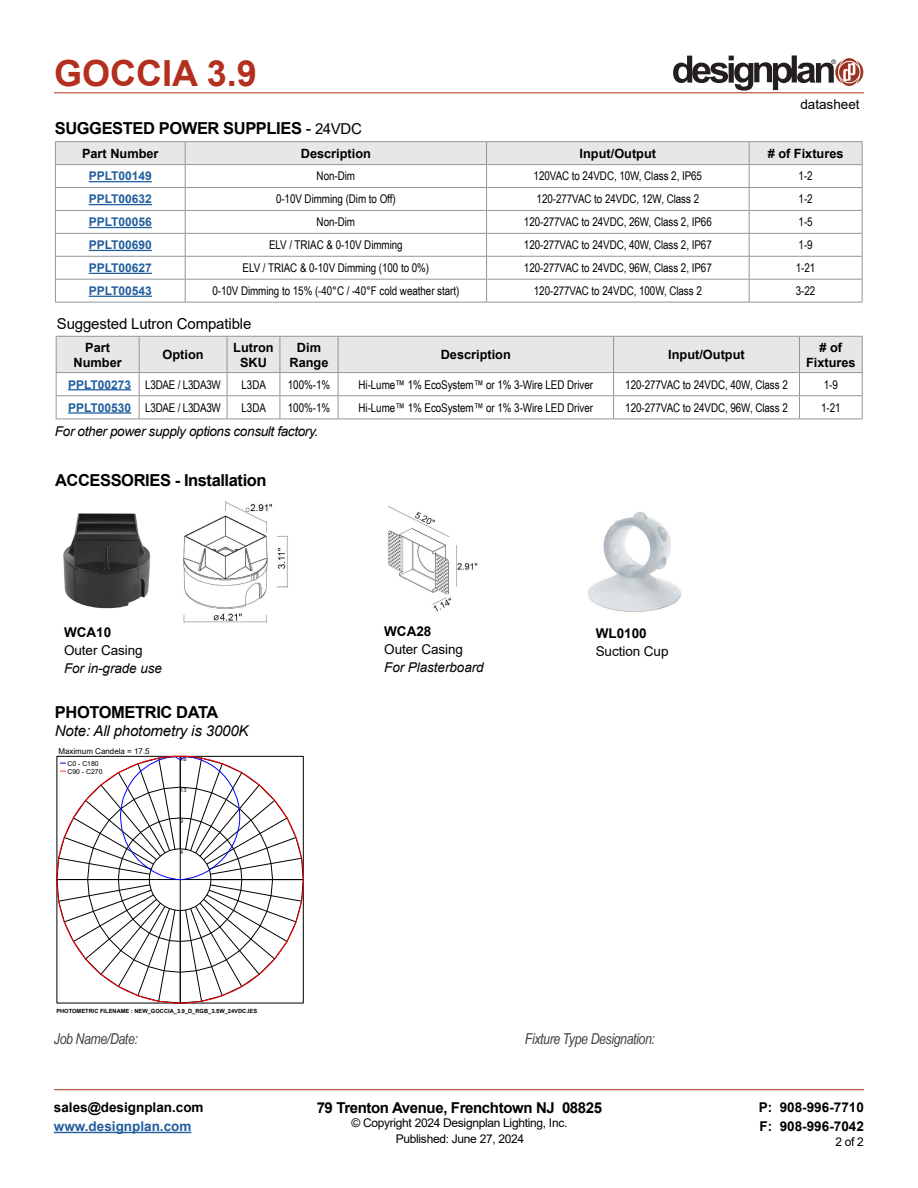
<style>
.page{position:relative;width:918px;height:1188px;background:#fff}
.page>*{position:absolute;margin:0;border:0;box-sizing:border-box;transform-origin:0 0}
.t1{font:700 36px "Arial";color:#b32f1e}
.t2{font:700 16.5px "Arial";letter-spacing:-.025em;color:#000}
.t3{font:italic 15px "Arial Narrow";letter-spacing:-.025em;color:#414042}
.t4{font:700 15px "Arial";letter-spacing:-.025em;color:#000}
.t5{font:italic 15px "Arial";letter-spacing:-.01em;color:#000}
.t6{font:15px "Arial";letter-spacing:-.01em;color:#000}
.t7{font:700 13.5px/19.5px "Arial";color:#000}
.t8{font:13.5px "Arial";letter-spacing:-.005em;color:#000}
.t9{font:italic 13.5px "Arial";letter-spacing:-.025em;color:#000}
.t10{font:italic 13.5px "Arial";letter-spacing:-.005em;color:#000}
.t11{font:700 13.5px "Arial";color:#215e9e}
.t12{font:700 12.75px/15px "Arial";color:#000;text-align:center}
.t13{font:12px "Arial Narrow";letter-spacing:-.005em;color:#000}
.t14{font:12px "Arial";letter-spacing:-.025em;color:#000}
.t15{font:700 12px "Arial";color:#215e9e}
.t16{font:7.95px "Arial";color:#000}
.t17{font:6.9px/7.6px "Arial";color:#000}
.t18{font:6.3px "Helvetica";color:#231f20}
.t19{font:700 5.7px "Arial";color:#000}
.t20{font:5.55px "Arial";color:#000}
.s1{font-weight:400}
.s2{font-weight:400;font-size:15px}
.s3{font-family:"Arial";font-weight:700;color:#215e9e}
</style>
<div class="page">
<hr style="left:54px;top:93px;width:810px;height:1px;background:#b32f1e">
<hr style="left:54px;top:1089px;width:810px;height:1px;background:#b32f1e">
<hr style="left:54px;top:1132px;width:137px;height:1px;background:#215e9e">
<svg style="left:673px;top:55px;width:190px;height:36px"></svg>
<img style="left:588px;top:512px;width:93px;height:100px">
<hr style="left:55px;top:302px;width:130px;height:1px;background:#939598">
<hr style="left:185px;top:302px;width:302px;height:1px;background:#939598">
<hr style="left:487px;top:302px;width:262px;height:1px;background:#939598">
<hr style="left:749px;top:302px;width:114px;height:1px;background:#939598">
<hr style="left:55px;top:141px;width:130px;height:1px;background:#939598">
<hr style="left:185px;top:141px;width:302px;height:1px;background:#939598">
<hr style="left:487px;top:141px;width:262px;height:1px;background:#939598">
<hr style="left:749px;top:141px;width:114px;height:1px;background:#939598">
<svg style="left:55px;top:142px;width:808px;height:160px"></svg>
<hr style="left:89px;top:181px;width:63px;height:1px;background:#215e9e">
<hr style="left:89px;top:204px;width:63px;height:1px;background:#215e9e">
<hr style="left:89px;top:227px;width:63px;height:1px;background:#215e9e">
<hr style="left:89px;top:250px;width:63px;height:1px;background:#215e9e">
<hr style="left:89px;top:273px;width:63px;height:1px;background:#215e9e">
<hr style="left:89px;top:296px;width:63px;height:1px;background:#215e9e">
<svg style="left:59px;top:756px;width:245px;height:245px"></svg>
<img style="left:63px;top:513px;width:88px;height:96px">
<img style="left:183px;top:501px;width:105px;height:122px">
<img style="left:388px;top:506px;width:90px;height:106px">
<hr style="left:56px;top:419px;width:83px;height:1px;background:#939598">
<hr style="left:139px;top:419px;width:88px;height:1px;background:#939598">
<hr style="left:227px;top:419px;width:53px;height:1px;background:#939598">
<hr style="left:280px;top:419px;width:58px;height:1px;background:#939598">
<hr style="left:338px;top:419px;width:276px;height:1px;background:#939598">
<hr style="left:614px;top:419px;width:185px;height:1px;background:#939598">
<hr style="left:799px;top:419px;width:64px;height:1px;background:#939598">
<svg style="left:56px;top:337px;width:807px;height:82px"></svg>
<hr style="left:56px;top:336px;width:83px;height:1px;background:#939598">
<hr style="left:56px;top:337px;width:1px;height:35px;background:#939598">
<hr style="left:139px;top:336px;width:88px;height:1px;background:#939598">
<hr style="left:227px;top:336px;width:53px;height:1px;background:#939598">
<hr style="left:280px;top:336px;width:58px;height:1px;background:#939598">
<hr style="left:338px;top:336px;width:276px;height:1px;background:#939598">
<hr style="left:614px;top:336px;width:185px;height:1px;background:#939598">
<hr style="left:799px;top:336px;width:64px;height:1px;background:#939598">
<hr style="left:862px;top:337px;width:1px;height:35px;background:#939598">
<hr style="left:68px;top:389px;width:63px;height:1px;background:#215e9e">
<hr style="left:68px;top:412px;width:63px;height:2px;background:#215e9e">
<h1 class="t1" style="left:54px;top:48px;width:204px">GOCCIA 3.9</h1>
<p class="t18" style="left:831px;top:58px;width:6px">®</p>
<p class="t8" style="left:800px;top:95px;width:61px">datasheet</p>
<h2 class="t2" style="left:55px;top:116px;width:309px">SUGGESTED POWER SUPPLIES <span class="s1">-</span> <span class="s2">24VDC</span></h2>
<p class="t12" style="left:82px;top:146px;width:78px">Part Number</p>
<p class="t12" style="left:301px;top:146px;width:72px">Description</p>
<p class="t12" style="left:580px;top:146px;width:78px">Input/Output</p>
<p class="t12" style="left:768px;top:146px;width:77px"># of Fixtures</p>
<p class="t15" style="left:89px;top:168px;width:65px">PPLT00149</p>
<p class="t13" style="left:317px;top:167px;width:40px">Non-Dim</p>
<p class="t13" style="left:534px;top:167px;width:170px">120VAC to 24VDC, 10W, Class 2, IP65</p>
<p class="t13" style="left:799px;top:167px;width:16px">1-2</p>
<p class="t15" style="left:89px;top:191px;width:65px">PPLT00632</p>
<p class="t13" style="left:276px;top:190px;width:121px">0-10V Dimming (Dim to Off)</p>
<p class="t13" style="left:537px;top:190px;width:164px">120-277VAC to 24VDC, 12W, Class 2</p>
<p class="t13" style="left:799px;top:190px;width:16px">1-2</p>
<p class="t15" style="left:89px;top:214px;width:65px">PPLT00056</p>
<p class="t13" style="left:317px;top:213px;width:40px">Non-Dim</p>
<p class="t13" style="left:524px;top:213px;width:189px">120-277VAC to 24VDC, 26W, Class 2, IP66</p>
<p class="t13" style="left:799px;top:213px;width:16px">1-5</p>
<p class="t15" style="left:89px;top:237px;width:65px">PPLT00690</p>
<p class="t13" style="left:269px;top:236px;width:135px">ELV / TRIAC &amp; 0-10V Dimming</p>
<p class="t13" style="left:524px;top:236px;width:189px">120-277VAC to 24VDC, 40W, Class 2, IP67</p>
<p class="t13" style="left:799px;top:236px;width:16px">1-9</p>
<p class="t15" style="left:89px;top:259px;width:65px">PPLT00627</p>
<p class="t13" style="left:243px;top:259px;width:188px">ELV / TRIAC &amp; 0-10V Dimming (100 to 0%)</p>
<p class="t13" style="left:524px;top:259px;width:189px">120-277VAC to 24VDC, 96W, Class 2, IP67</p>
<p class="t13" style="left:796px;top:259px;width:21px">1-21</p>
<p class="t15" style="left:89px;top:282px;width:65px">PPLT00543</p>
<p class="t13" style="left:212px;top:282px;width:248px">0-10V Dimming to 15% (-40°C / -40°F cold weather start)</p>
<p class="t13" style="left:534px;top:282px;width:169px">120-277VAC to 24VDC, 100W, Class 2</p>
<p class="t13" style="left:796px;top:282px;width:21px">3-22</p>
<p class="t6" style="left:57px;top:313px;width:196px">Suggested Lutron Compatible</p>
<p class="t12" style="left:74px;top:340px;width:50px">Part<br>Number</p>
<p class="t12" style="left:163px;top:347px;width:43px">Option</p>
<p class="t12" style="left:233px;top:340px;width:42px">Lutron<br>SKU</p>
<p class="t12" style="left:290px;top:340px;width:40px">Dim<br>Range</p>
<p class="t12" style="left:441px;top:347px;width:72px">Description</p>
<p class="t12" style="left:668px;top:347px;width:78px">Input/Output</p>
<p class="t12" style="left:806px;top:340px;width:51px"># of<br>Fixtures</p>
<p class="t13" style="left:68px;top:375px;width:154px"><span class="s3">PPLT00273</span> L3DAE / L3DA3W</p>
<p class="t13" style="left:242px;top:375px;width:26px">L3DA</p>
<p class="t13" style="left:288px;top:375px;width:44px">100%-1%</p>
<p class="t13" style="left:359px;top:375px;width:236px">Hi-Lume™ 1% EcoSystem™ or 1% 3-Wire LED Driver</p>
<p class="t13" style="left:625px;top:375px;width:164px">120-277VAC to 24VDC, 40W, Class 2</p>
<p class="t13" style="left:824px;top:375px;width:16px">1-9</p>
<p class="t13" style="left:68px;top:399px;width:154px"><span class="s3">PPLT00530</span> L3DAE / L3DA3W</p>
<p class="t13" style="left:242px;top:399px;width:26px">L3DA</p>
<p class="t13" style="left:288px;top:399px;width:44px">100%-1%</p>
<p class="t13" style="left:359px;top:399px;width:236px">Hi-Lume™ 1% EcoSystem™ or 1% 3-Wire LED Driver</p>
<p class="t13" style="left:625px;top:399px;width:164px">120-277VAC to 24VDC, 96W, Class 2</p>
<p class="t13" style="left:821px;top:399px;width:21px">1-21</p>
<p class="t9" style="left:55px;top:423px;width:265px">For other power supply options consult factory.</p>
<h2 class="t2" style="left:55px;top:468px;width:213px">ACCESSORIES - Installation</h2>
<p class="t7" style="left:64px;top:623px;width:49px">WCA10</p>
<p class="t8" style="left:64px;top:641px;width:80px">Outer Casing</p>
<p class="t10" style="left:64px;top:660px;width:100px">For in-grade use</p>
<h2 class="t2" style="left:55px;top:700px;width:165px">PHOTOMETRIC DATA</h2>
<p class="t5" style="left:55px;top:721px;width:195px">Note: All photometry is 3000K</p>
<p class="t16" style="left:58px;top:745px;width:93px">Maximum Candela = 17.5</p>
<p class="t17" style="left:68px;top:760px;width:37px">C0 - C180<br>C90 - C270</p>
<p class="t20" style="left:180px;top:756px;width:8px">18</p>
<p class="t20" style="left:180px;top:786px;width:8px">13</p>
<p class="t20" style="left:180px;top:817px;width:5px">9</p>
<p class="t20" style="left:180px;top:848px;width:5px">4</p>
<p class="t19" style="left:56px;top:1007px;width:202px">PHOTOMETRIC FILENAME : NEW_GOCCIA_3.9_D_RGB_3.5W_24VDC.IES</p>
<p class="t7" style="left:384px;top:622px;width:49px">WCA28</p>
<p class="t8" style="left:384px;top:640px;width:80px">Outer Casing</p>
<p class="t10" style="left:384px;top:659px;width:101px">For Plasterboard</p>
<p class="t7" style="left:596px;top:623px;width:53px">WL0100</p>
<p class="t8" style="left:596px;top:642px;width:74px">Suction Cup</p>
<p class="t3" style="left:54px;top:1028px;width:85px">Job Name/Date:</p>
<p class="t3" style="left:525px;top:1029px;width:132px">Fixture Type Designation:</p>
<p class="t7" style="left:54px;top:1097px;width:151px">sales@designplan.com</p>
<p class="t11" style="left:54px;top:1117px;width:139px">www.designplan.com</p>
<p class="t4" style="left:317px;top:1097px;width:287px">79 Trenton Avenue, Frenchtown NJ 08825</p>
<p class="t14" style="left:351px;top:1115px;width:217px">© Copyright 2024 Designplan Lighting, Inc.</p>
<p class="t7" style="left:759px;top:1097px;width:107px">P: 908-996-7710<br>F: 908-996-7042</p>
<p class="t14" style="left:396px;top:1130px;width:130px">Published: June 27, 2024</p>
<p class="t14" style="left:835px;top:1133px;width:30px">2 of 2</p>
</div>
